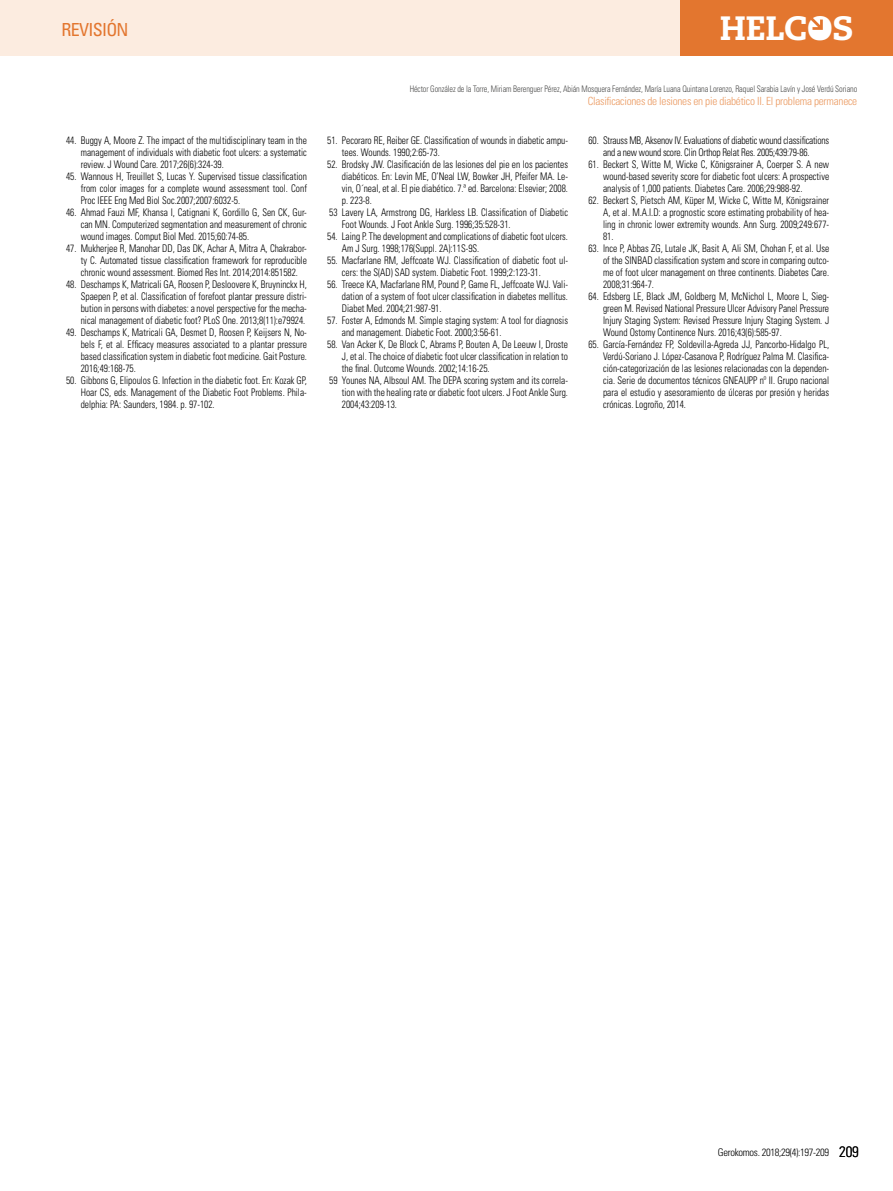
<style>
.page{position:relative;width:893px;height:1191px;background:#fff}
.page>*{position:absolute;margin:0;border:0;box-sizing:border-box;transform-origin:0 0}
.t1{font:800 33.75px "Caecilia LT Std";letter-spacing:-.01em;color:#fff}
.t2{font:condensed 18px "Univers LT Std";letter-spacing:-.04em;color:#e3762f}
.t3{font:300 condensed 11.25px "Univers LT Std";letter-spacing:-.02em;color:#eb9a61}
.t4{font:300 condensed 10.5px/12px "Univers LT Std";color:#000;text-align:justify;scale:.9 1}
.t5{font:300 condensed 10.5px/12px "Univers LT Std";letter-spacing:-.02em;color:#000;text-align:center;scale:.9 1}
.t6{font:300 condensed 10.5px "Univers LT Std";letter-spacing:-.03em;color:#000}
.t7{font:300 condensed 9px "Univers LT Std";letter-spacing:-.01em;color:#4a4a49;scale:.9 1}
.s1{font-size:15px}
</style>
<div class="page">
<div style="left:0;top:0;width:705px;height:55px;background:#fcece0"></div>
<div style="left:680px;top:0;width:213px;height:55px;background:#e3762f"></div>
<div style="left:811px;top:19px;width:18px;height:19px;background:#fff;border-radius:50%"></div>
<svg style="left:811px;top:19px;width:12px;height:11px"></svg>
<h2 class="t2" style="left:62px;top:18px;width:68px">REVISIÓN</h2>
<h1 class="t1" style="left:720px;top:8px;width:135px">HELCOS</h1>
<p class="t4" style="left:81px;top:134px;width:253px;text-indent:-15px">44. Buggy A, Moore Z. The impact of the multidisciplinary team in the management of individuals with diabetic foot ulcers: a systematic review. J Wound Care. 2017;26(6):324-39.</p>
<p class="t4" style="left:81px;top:170px;width:253px;text-indent:-15px">45. Wannous H, Treuillet S, Lucas Y. Supervised tissue classification from color images for a complete wound assessment tool. Conf Proc IEEE Eng Med Biol Soc.2007;2007:6032-5.</p>
<p class="t4" style="left:81px;top:206px;width:253px;text-indent:-15px">46. Ahmad Fauzi MF, Khansa I, Catignani K, Gordillo G, Sen CK, Gur&shy;can MN. Computerized segmentation and measurement of chronic wound images. Comput Biol Med. 2015;60:74-85.</p>
<p class="t4" style="left:81px;top:242px;width:253px;text-indent:-15px">47. Mukherjee R, Manohar DD, Das DK, Achar A, Mitra A, Chakrabor&shy;ty C. Automated tissue classification framework for reproducible chronic wound assessment. Biomed Res Int. 2014;2014:851582.</p>
<p class="t4" style="left:81px;top:278px;width:253px;text-indent:-15px">48. Deschamps K, Matricali GA, Roosen P, Desloovere K, Bruyninckx H, Spaepen P, et al. Classification of forefoot plantar pressure distri&shy;bution in persons with diabetes: a novel perspective for the mecha&shy;nical management of diabetic foot? PLoS One. 2013;8(11):e79924.</p>
<p class="t4" style="left:81px;top:326px;width:253px;text-indent:-15px">49. Deschamps K, Matricali GA, Desmet D, Roosen P, Keijsers N, No&shy;bels F, et al. Efficacy measures associated to a plantar pressure based classification system in diabetic foot medicine. Gait Posture.<br>2016;49:168-75.</p>
<p class="t4" style="left:81px;top:374px;width:253px;text-indent:-15px">50. Gibbons G, Elipoulos G. Infection in the diabetic foot. En: Kozak GP, Hoar CS, eds. Management of the Diabetic Foot Problems. Phila&shy;delphia: PA: Saunders, 1984. p. 97-102.</p>
<p class="t7" style="left:410px;top:83px;width:499px">Héctor González de la Torre, Miriam Berenguer Pérez, Abián Mosquera Fernández, María Luana Quintana Lorenzo, Raquel Sarabia Lavín y José Verdú Soriano</p>
<p class="t3" style="left:588px;top:94px;width:271px">Clasificaciones de lesiones en pie diabético II. El problema permanece</p>
<p class="t4" style="left:342px;top:134px;width:253px;text-indent:-15px">51. Pecoraro RE, Reiber GE. Classification of wounds in diabetic ampu&shy;tees. Wounds. 1990;2:65-73.</p>
<p class="t4" style="left:327px;top:158px;width:269px">52. Brodsky JW. Clasificación de las lesiones del pie en los pacientes</p>
<p class="t4" style="left:342px;top:170px;width:253px">diabéticos. En: Levin ME, O’Neal LW, Bowker JH, Pfeifer MA. Le-</p>
<p class="t4" style="left:342px;top:182px;width:253px">vin, O´neal, et al. El pie diabético. 7.ª ed. Barcelona: Elsevier; 2008.</p>
<p class="t4" style="left:342px;top:194px;width:35px">p. 223-8.</p>
<p class="t4" style="left:329px;top:206px;width:267px">53 Lavery LA, Armstrong DG, Harkless LB. Classification of Diabetic</p>
<p class="t4" style="left:342px;top:218px;width:189px">Foot Wounds. J Foot Ankle Surg. 1996;35:528-31.</p>
<p class="t4" style="left:342px;top:230px;width:253px;text-indent:-15px">54. Laing P. The development and complications of diabetic foot ulcers.<br>Am J Surg. 1998;176(Suppl. 2A):11S-9S.</p>
<p class="t4" style="left:342px;top:254px;width:253px;text-indent:-15px">55. Macfarlane RM, Jeffcoate WJ. Classification of diabetic foot ul&shy;cers: the S(AD) SAD system. Diabetic Foot. 1999;2:123-31.</p>
<p class="t4" style="left:342px;top:278px;width:253px;text-indent:-15px">56. Treece KA, Macfarlane RM, Pound P, Game FL, Jeffcoate WJ. Vali&shy;dation of a system of foot ulcer classification in diabetes mellitus.<br>Diabet Med. 2004;21:987-91.</p>
<p class="t4" style="left:342px;top:314px;width:253px;text-indent:-15px">57. Foster A, Edmonds M. Simple staging system: A tool for diagnosis and management. Diabetic Foot. 2000;3:56-61.</p>
<p class="t4" style="left:327px;top:338px;width:269px">58. Van Acker K, De Block C, Abrams P, Bouten A, De Leeuw I, Droste</p>
<p class="t4" style="left:342px;top:350px;width:253px">J, et al. The choice of diabetic foot ulcer classification in relation to</p>
<p class="t4" style="left:342px;top:362px;width:166px">the final. Outcome Wounds. 2002;14:16-25.</p>
<p class="t4" style="left:329px;top:374px;width:267px">59 Younes NA, Albsoul AM. The DEPA scoring system and its correla-</p>
<p class="t4" style="left:342px;top:386px;width:253px">tion with the healing rate or diabetic foot ulcers. J Foot Ankle Surg.</p>
<p class="t4" style="left:342px;top:398px;width:63px">2004;43:209-13.</p>
<p class="t5" style="left:588px;top:134px;width:269px">60. Strauss MB, Aksenov IV. Evaluations of diabetic wound classifications and a new wound score. Clin Orthop Relat Res. 2005;439:79-86.</p>
<p class="t4" style="left:603px;top:158px;width:253px;text-indent:-15px">61. Beckert S, Witte M, Wicke C, Königsrainer A, Coerper S. A new wound-based severity score for diabetic foot ulcers: A prospective analysis of 1,000 patients. Diabetes Care. 2006;29:988-92.</p>
<p class="t4" style="left:603px;top:194px;width:253px;text-indent:-15px">62. Beckert S, Pietsch AM, Küper M, Wicke C, Witte M, Königsrainer A, et al. M.A.I.D: a prognostic score estimating probability of hea&shy;ling in chronic lower extremity wounds. Ann Surg. 2009;249:677- 81.</p>
<p class="t4" style="left:603px;top:242px;width:253px;text-indent:-15px">63. Ince P, Abbas ZG, Lutale JK, Basit A, Ali SM, Chohan F, et al. Use of the SINBAD classification system and score in comparing outco&shy;me of foot ulcer management on three continents. Diabetes Care.<br>2008;31:964-7.</p>
<p class="t4" style="left:603px;top:290px;width:253px;text-indent:-15px">64. Edsberg LE, Black JM, Goldberg M, McNichol L, Moore L, Sieg&shy;green M. Revised National Pressure Ulcer Advisory Panel Pressure Injury Staging System: Revised Pressure Injury Staging System. J Wound Ostomy Continence Nurs. 2016;43(6):585-97.</p>
<p class="t4" style="left:603px;top:338px;width:253px;text-indent:-15px">65. García-Fernández FP, Soldevilla-Agreda JJ, Pancorbo-Hidalgo PL, Verdú-Soriano J. López-Casanova P, Rodríguez Palma M. Clasifica&shy;ción-categorización de las lesiones relacionadas con la dependen&shy;cia. Serie de documentos técnicos GNEAUPP nº II. Grupo nacional para el estudio y asesoramiento de úlceras por presión y heridas crónicas. Logroño, 2014.</p>
<p class="t6" style="left:718px;top:1145px;width:143px">Gerokomos. 2018;29(4):197-209 <span class="s1">209</span></p>
</div>
